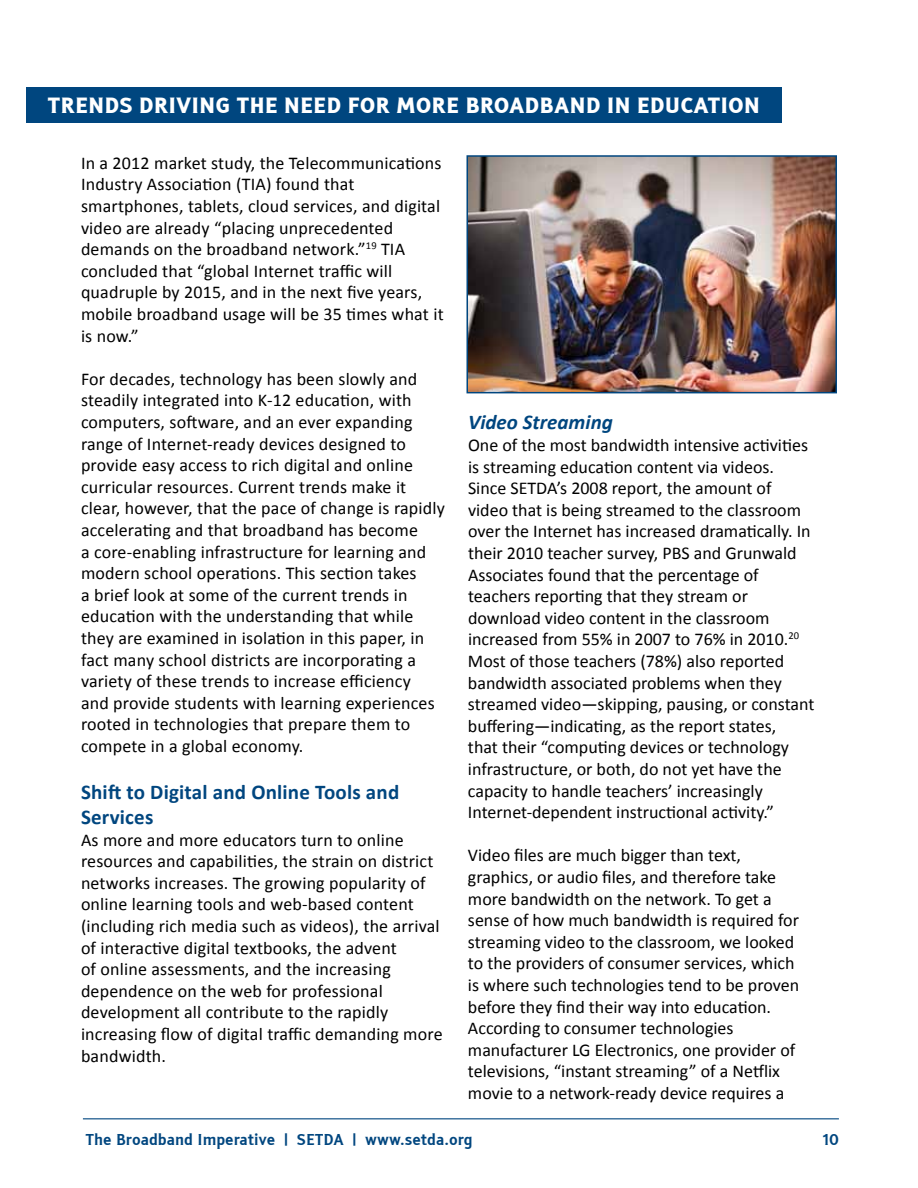
<style>
.page{position:relative;width:918px;height:1188px;background:#fff}
.page>*{position:absolute;margin:0;border:0;box-sizing:border-box;transform-origin:0 0}
.t1{font:700 21px "Tiresias L Pfont";color:#fff}
.t2{font:700 21px/25.2px "Calibri";letter-spacing:.01em;color:#00467f}
.t3{font:italic 700 21px "Calibri";color:#00467f}
.t4{font:18px/21.6px "Calibri";color:#000}
.t5{font:15px "Tiresias L Pfont";color:#00467f}
</style>
<div class="page">
<hr style="left:83px;top:1118px;width:756px;height:1px;background:#00467f">
<div style="left:26px;top:87px;width:756px;height:36px;background:#00467f"></div>
<img style="left:469px;top:158px;width:365px;height:232px">
<div style="left:466px;top:155px;width:371px;height:238px;border:2px solid #00467f"></div>
<p class="t1" style="left:48px;top:92px;width:714px">TRENDS DRIVING THE NEED FOR MORE BROADBAND IN EDUCATION</p>
<p class="t4" style="left:81px;top:151px;width:364px">In a 2012 market study, the Telecommunications Industry Association (TIA) found that smartphones, tablets, cloud services, and digital video are already “placing unprecedented demands on the broadband network.”<sup>19</sup> TIA concluded that “global Internet traffic will quadruple by 2015, and in the next five years, mobile broadband usage will be 35 times what it is now.”</p>
<p class="t4" style="left:81px;top:367px;width:365px">For decades, technology has been slowly and steadily integrated into K-12 education, with computers, software, and an ever expanding range of Internet-ready devices designed to provide easy access to rich digital and online curricular resources. Current trends make it clear, however, that the pace of change is rapidly accelerating and that broadband has become<br>a core-enabling infrastructure for learning and modern school operations. This section takes<br>a brief look at some of the current trends in education with the understanding that while they are examined in isolation in this paper, in fact many school districts are incorporating a variety of these trends to increase efficiency<br>and provide students with learning experiences rooted in technologies that prepare them to compete in a global economy.</p>
<p class="t2" style="left:81px;top:778px;width:320px">Shift to Digital and Online Tools and<br>Services</p>
<p class="t4" style="left:81px;top:828px;width:363px">As more and more educators turn to online resources and capabilities, the strain on district networks increases. The growing popularity of online learning tools and web-based content (including rich media such as videos), the arrival of interactive digital textbooks, the advent<br>of online assessments, and the increasing dependence on the web for professional development all contribute to the rapidly increasing flow of digital traffic demanding more bandwidth.</p>
<p class="t3" style="left:468px;top:409px;width:146px">Video Streaming</p>
<p class="t4" style="left:468px;top:433px;width:348px">One of the most bandwidth intensive activities is streaming education content via videos.<br>Since SETDA’s 2008 report, the amount of video that is being streamed to the classroom over the Internet has increased dramatically. In their 2010 teacher survey, PBS and Grunwald Associates found that the percentage of teachers reporting that they stream or download video content in the classroom increased from 55% in 2007 to 76% in 2010.<sup>20<br></sup>Most of those teachers (78%) also reported bandwidth associated problems when they streamed video—skipping, pausing, or constant buffering—indicating, as the report states,<br>that their “computing devices or technology infrastructure, or both, do not yet have the capacity to handle teachers’ increasingly Internet-dependent instructional activity.”</p>
<p class="t4" style="left:468px;top:844px;width:333px">Video files are much bigger than text, graphics, or audio files, and therefore take more bandwidth on the network. To get a sense of how much bandwidth is required for streaming video to the classroom, we looked to the providers of consumer services, which is where such technologies tend to be proven before they find their way into education.<br>According to consumer technologies manufacturer LG Electronics, one provider of televisions, “instant streaming” of a Netflix movie to a network-ready device requires a</p>
<p class="t5" style="left:85px;top:1130px;width:389px">The Broadband Imperative | SETDA | www.setda.org</p>
<p class="t5" style="left:823px;top:1130px;width:17px">10</p>
</div>
